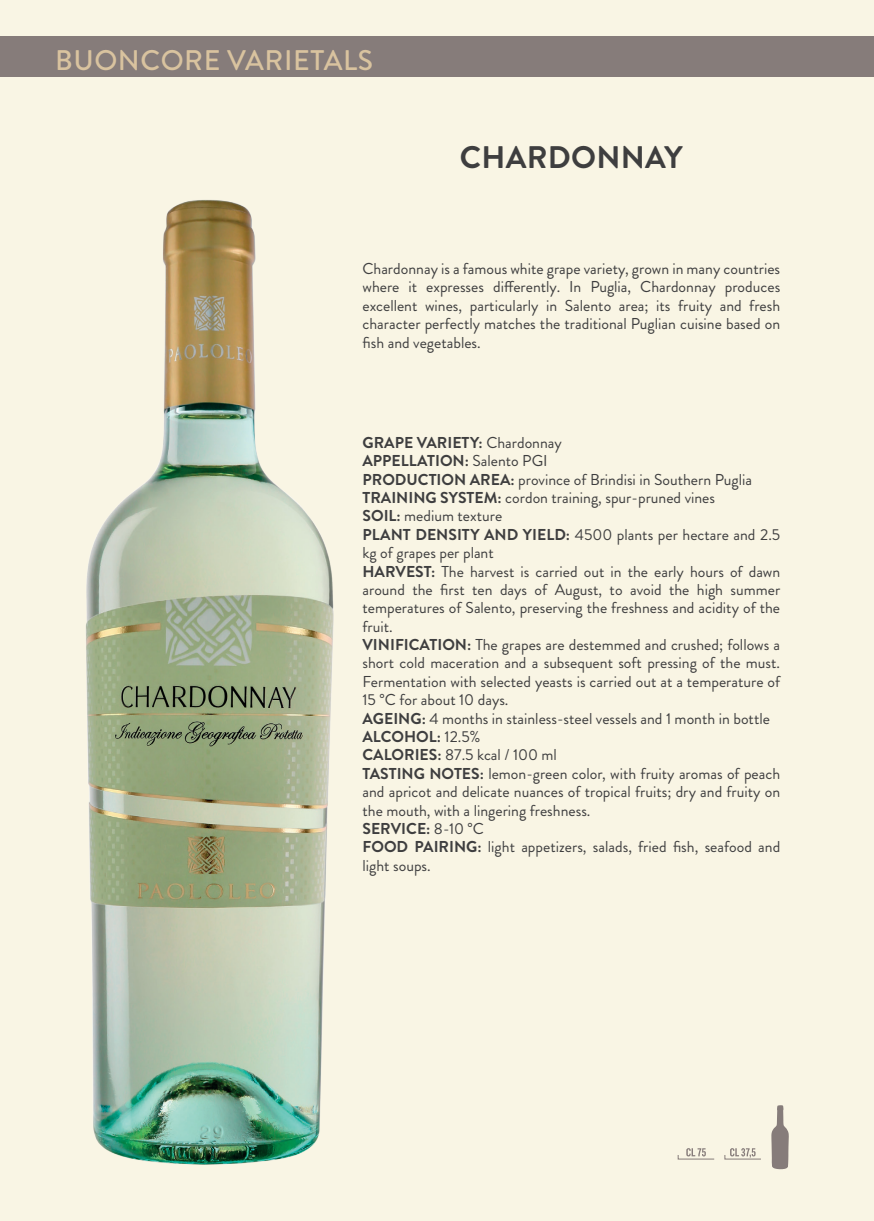
<style>
.page{position:relative;width:874px;height:1221px;background:#fff}
.page>*{position:absolute;margin:0;border:0;box-sizing:border-box;transform-origin:0 0}
.t1{font:700 31.15px "Brandon Grotesque";letter-spacing:.01em;color:#3e3e3f}
.t2{font:500 28.35px "Brandon Grotesque";letter-spacing:.02em;color:#d9c39f}
.t3{font:15.75px/18.4px "Brandon Grotesque";color:#3e3e3f;text-align:justify}
.s1{font-weight:700}
</style>
<div class="page">
<div style="left:858px;top:0;width:15px;height:1220px;background:#f9f5e4"></div>
<div style="left:0;top:0;width:858px;height:1220px;background:#f9f5e4"></div>
<div style="left:0;top:36px;width:858px;height:40px;background:#867c7a"></div>
<div style="left:858px;top:36px;width:15px;height:40px;background:#867c7a"></div>
<img style="left:86px;top:200px;width:248px;height:965px">
<svg style="left:771px;top:1105px;width:17px;height:64px"></svg>
<svg style="left:677px;top:1148px;width:37px;height:11px"></svg>
<svg style="left:724px;top:1148px;width:37px;height:11px"></svg>
<h2 class="t2" style="left:55px;top:41px;width:319px">BUONCORE VARIETALS</h2>
<h1 class="t1" style="left:459px;top:135px;width:224px">CHARDONNAY</h1>
<p class="t3" style="left:362px;top:260px;width:419px">Chardonnay is a famous white grape variety, grown in many countries where it expresses differently. In Puglia, Chardonnay produces excellent wines, particularly in Salento area; its fruity and fresh character perfectly matches the traditional Puglian cuisine based on fish and vegetables.</p>
<p class="t3" style="left:362px;top:433px;width:419px;text-align:left"><span class="s1">GRAPE VARIETY:</span> Chardonnay<br><span class="s1">APPELLATION:</span> Salento PGI<br><span class="s1">PRODUCTION AREA:</span> province of Brindisi in Southern Puglia <span class="s1">TRAINING SYSTEM:</span> cordon training, spur-pruned vines<br><span class="s1">SOIL:</span> medium texture<br><span class="s1">PLANT DENSITY AND YIELD:</span> 4500 plants per hectare and 2.5 kg of grapes per plant<br><span class="s1">HARVEST:</span> The harvest is carried out in the early hours of dawn around the first ten days of August, to avoid the high summer temperatures of Salento, preserving the freshness and acidity of the fruit.<br><span class="s1">VINIFICATION:</span> The grapes are destemmed and crushed; follows a short cold maceration and a subsequent soft pressing of the must.<br>Fermentation with selected yeasts is carried out at a temperature of 15 °C for about 10 days.<br><span class="s1">AGEING:</span> 4 months in stainless-steel vessels and 1 month in bottle <span class="s1">ALCOHOL:</span> 12.5%<br><span class="s1">CALORIES:</span> 87.5 kcal / 100 ml<br><span class="s1">TASTING NOTES:</span> lemon-green color, with fruity aromas of peach and apricot and delicate nuances of tropical fruits; dry and fruity on the mouth, with a lingering freshness.<br><span class="s1">SERVICE:</span> 8-10 °C<br><span class="s1">FOOD PAIRING:</span> light appetizers, salads, fried fish, seafood and light soups.</p>
</div>
